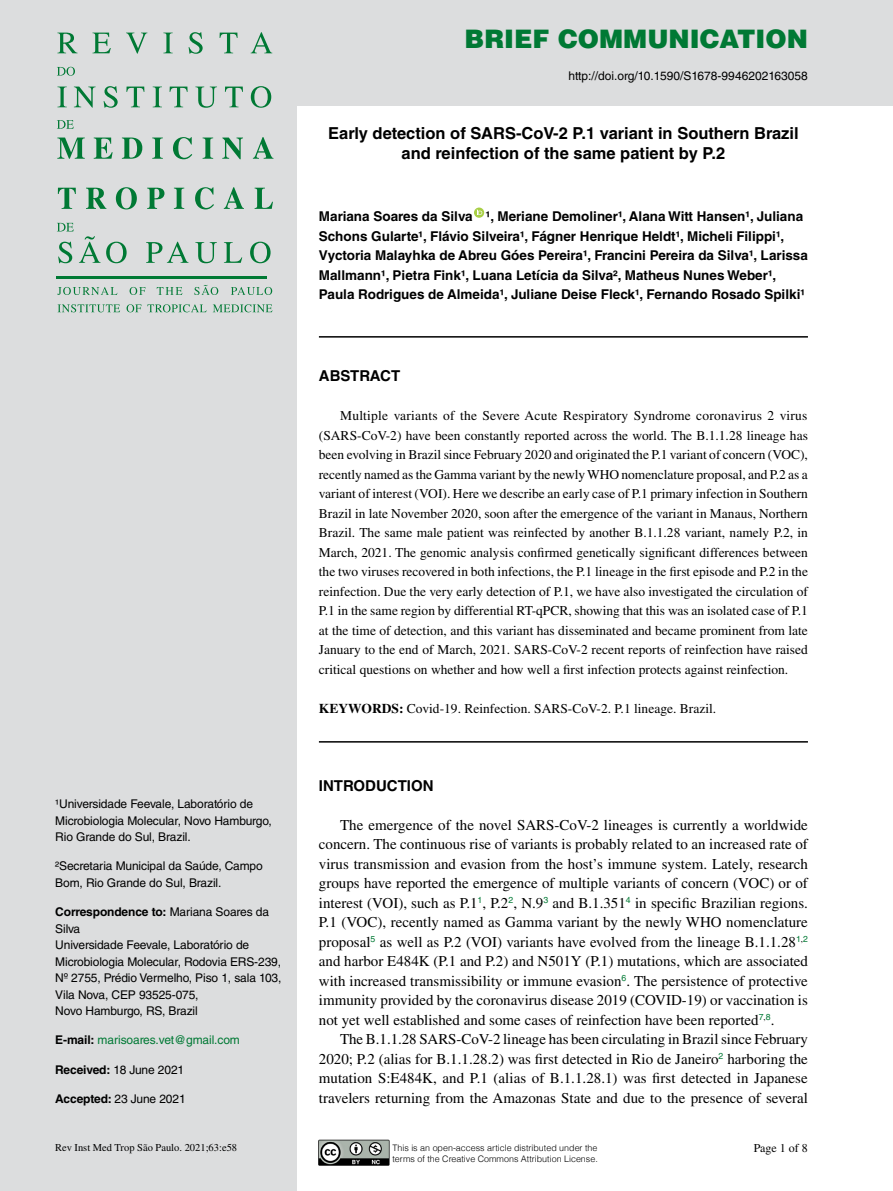
<style>
.page{position:relative;width:893px;height:1191px;background:#fff}
.page>*{position:absolute;margin:0;border:0;box-sizing:border-box;transform-origin:0 0}
.t1{font:900 25.5px "Helvetica LT Std";color:#007934}
.t2{font:700 16.5px/19.8px "Helvetica LT Std";color:#000;text-align:center}
.t3{font:15px/19.5px "Times LT Std";color:#000;text-align:justify}
.t4{font:700 15px "Helvetica LT Std";color:#000}
.t5{font:13.5px/19.5px "Times LT Std";color:#000;text-align:justify}
.t6{font:700 13.5px/19.5px "Helvetica LT Std";color:#000}
.t7{font:12px/16.5px "Helvetica LT Std";letter-spacing:-.01em;color:#000}
.t8{font:12px "Helvetica LT Std";letter-spacing:-.01em;color:#007934}
.t9{font:12px "Times LT Std";color:#000}
.t10{font:10.5px "Times LT Std";color:#000}
.t11{font:300 8.85px/10.6px "Helvetica";color:#000}
.s1{font-weight:700}
.s2{font-weight:700;color:#000}
</style>
<div class="page">
<div style="left:0;top:0;width:297px;height:1191px;background:#dcddde"></div>
<div style="left:22px;top:0;width:871px;height:106px;background:#dcddde"></div>
<svg style="left:57px;top:33px;width:21px;height:20px"></svg>
<svg style="left:92px;top:33px;width:19px;height:20px"></svg>
<svg style="left:126px;top:33px;width:21px;height:21px"></svg>
<svg style="left:163px;top:33px;width:10px;height:20px"></svg>
<svg style="left:189px;top:32px;width:14px;height:22px"></svg>
<svg style="left:220px;top:33px;width:18px;height:20px"></svg>
<svg style="left:251px;top:32px;width:21px;height:21px"></svg>
<svg style="left:57px;top:87px;width:10px;height:20px"></svg>
<svg style="left:74px;top:87px;width:22px;height:21px"></svg>
<svg style="left:104px;top:86px;width:14px;height:22px"></svg>
<svg style="left:126px;top:87px;width:18px;height:20px"></svg>
<svg style="left:153px;top:87px;width:9px;height:20px"></svg>
<svg style="left:170px;top:87px;width:18px;height:20px"></svg>
<svg style="left:195px;top:87px;width:22px;height:21px"></svg>
<svg style="left:225px;top:87px;width:18px;height:20px"></svg>
<svg style="left:251px;top:86px;width:20px;height:22px"></svg>
<svg style="left:57px;top:137px;width:28px;height:22px"></svg>
<svg style="left:94px;top:137px;width:19px;height:22px"></svg>
<svg style="left:122px;top:137px;width:20px;height:22px"></svg>
<svg style="left:152px;top:137px;width:11px;height:22px"></svg>
<svg style="left:173px;top:137px;width:19px;height:22px"></svg>
<svg style="left:203px;top:137px;width:10px;height:22px"></svg>
<svg style="left:222px;top:137px;width:21px;height:22px"></svg>
<svg style="left:253px;top:137px;width:20px;height:22px"></svg>
<svg style="left:58px;top:188px;width:18px;height:21px"></svg>
<svg style="left:86px;top:188px;width:20px;height:21px"></svg>
<svg style="left:116px;top:187px;width:21px;height:22px"></svg>
<svg style="left:147px;top:188px;width:17px;height:21px"></svg>
<svg style="left:174px;top:188px;width:10px;height:21px"></svg>
<svg style="left:195px;top:187px;width:19px;height:22px"></svg>
<svg style="left:224px;top:187px;width:20px;height:22px"></svg>
<svg style="left:255px;top:188px;width:18px;height:21px"></svg>
<svg style="left:146px;top:242px;width:43px;height:21px"></svg>
<svg style="left:195px;top:242px;width:22px;height:21px"></svg>
<svg style="left:224px;top:242px;width:18px;height:21px"></svg>
<svg style="left:250px;top:242px;width:21px;height:21px"></svg>
<svg style="left:57px;top:223px;width:70px;height:40px"></svg>
<svg style="left:57px;top:120px;width:17px;height:9px"></svg>
<svg style="left:57px;top:67px;width:18px;height:9px"></svg>
<svg style="left:57px;top:287px;width:60px;height:8px"></svg>
<svg style="left:130px;top:287px;width:15px;height:8px"></svg>
<svg style="left:157px;top:287px;width:25px;height:8px"></svg>
<svg style="left:194px;top:285px;width:24px;height:10px"></svg>
<svg style="left:231px;top:287px;width:41px;height:8px"></svg>
<svg style="left:58px;top:304px;width:62px;height:8px"></svg>
<svg style="left:127px;top:304px;width:14px;height:8px"></svg>
<svg style="left:147px;top:304px;width:60px;height:8px"></svg>
<svg style="left:213px;top:304px;width:59px;height:8px"></svg>
<hr style="left:56px;top:276px;width:210px;height:2px;background:#007934">
<img style="left:319px;top:1139px;width:70px;height:26px">
<hr style="left:319px;top:336px;width:489px;height:1px;background:#000">
<hr style="left:319px;top:741px;width:489px;height:1px;background:#000">
<svg style="left:474px;top:207px;width:10px;height:11px"></svg>
<svg style="left:477px;top:209px;width:5px;height:6px"></svg>
<h1 class="t1" style="left:465px;top:22px;width:345px">BRIEF COMMUNICATION</h1>
<p class="t7" style="left:569px;top:67px;width:241px">http://doi.org/10.1590/S1678-9946202163058</p>
<p class="t2" style="left:328px;top:123px;width:472px">Early detection of SARS-CoV-2 P.1 variant in Southern Brazil and reinfection of the same patient by P.2</p>
<p class="t6" style="left:319px;top:207px;width:491px">Mariana Soares da Silva ¹, Meriane Demoliner¹, Alana Witt Hansen¹, Juliana Schons Gularte¹, Flávio Silveira¹, Fágner Henrique Heldt¹, Micheli Filippi¹, Vyctoria Malayhka de Abreu Góes Pereira¹, Francini Pereira da Silva¹, Larissa Mallmann¹, Pietra Fink¹, Luana Letícia da Silva², Matheus Nunes Weber¹, Paula Rodrigues de Almeida¹, Juliane Deise Fleck¹, Fernando Rosado Spilki¹</p>
<p class="t7" style="left:55px;top:795px;width:218px">¹Universidade Feevale, Laboratório de<br>Microbiologia Molecular, Novo Hamburgo,<br>Rio Grande do Sul, Brazil.</p>
<p class="t7" style="left:55px;top:858px;width:209px">²Secretaria Municipal da Saúde, Campo<br>Bom, Rio Grande do Sul, Brazil.</p>
<p class="t7" style="left:55px;top:903px;width:228px"><span class="s1">Correspondence to:</span> Mariana Soares da<br>Silva<br>Universidade Feevale, Laboratório de<br>Microbiologia Molecular, Rodovia ERS-239,<br>Nº 2755, Prédio Vermelho, Piso 1, sala 103,<br>Vila Nova, CEP 93525-075,<br>Novo Hamburgo, RS, Brazil</p>
<p class="t8" style="left:55px;top:1033px;width:186px"><span class="s2">E-mail:</span> marisoares.vet@gmail.com</p>
<p class="t7" style="left:55px;top:1061px;width:131px"><span class="s1">Received:</span> 18 June 2021</p>
<p class="t7" style="left:55px;top:1090px;width:132px"><span class="s1">Accepted:</span> 23 June 2021</p>
<p class="t4" style="left:319px;top:367px;width:83px">ABSTRACT</p>
<p class="t5" style="left:319px;top:406px;width:491px;text-indent:21px">Multiple variants of the Severe Acute Respiratory Syndrome coronavirus 2 virus (SARS‑CoV-2) have been constantly reported across the world. The B.1.1.28 lineage has been evolving in Brazil since February 2020 and originated the P.1 variant of concern (VOC), recently named as the Gamma variant by the newly WHO nomenclature proposal, and P.2 as a variant of interest (VOI). Here we describe an early case of P.1 primary infection in Southern Brazil in late November 2020, soon after the emergence of the variant in Manaus, Northern Brazil. The same male patient was reinfected by another B.1.1.28 variant, namely P.2, in March, 2021. The genomic analysis confirmed genetically significant differences between the two viruses recovered in both infections, the P.1 lineage in the first episode and P.2 in the reinfection. Due the very early detection of P.1, we have also investigated the circulation of P.1 in the same region by differential RT-qPCR, showing that this was an isolated case of P.1 at the time of detection, and this variant has disseminated and became prominent from late January to the end of March, 2021. SARS-CoV-2 recent reports of reinfection have raised critical questions on whether and how well a first infection protects against reinfection.</p>
<p class="t5" style="left:319px;top:698px;width:399px"><span class="s1">KEYWORDS:</span> Covid-19. Reinfection. SARS-CoV-2. P.1 lineage. Brazil.</p>
<p class="t4" style="left:319px;top:776px;width:116px">INTRODUCTION</p>
<p class="t3" style="left:319px;top:815px;width:491px;text-indent:21px">The emergence of the novel SARS-CoV-2 lineages is currently a worldwide concern. The continuous rise of variants is probably related to an increased rate of virus transmission and evasion from the host’s immune system. Lately, research groups have reported the emergence of multiple variants of concern (VOC) or of interest (VOI), such as P.1<sup>1</sup>, P.2<sup>2</sup>, N.9<sup>3</sup> and B.1.351<sup>4</sup> in specific Brazilian regions.<br>P.1 (VOC), recently named as Gamma variant by the newly WHO nomenclature proposal<sup>5</sup> as well as P.2 (VOI) variants have evolved from the lineage B.1.1.28<sup>1</sup><sup>,</sup><sup>2 </sup>and harbor E484K (P.1 and P.2) and N501Y (P.1) mutations, which are associated with increased transmissibility or immune evasion<sup>6</sup>. The persistence of protective immunity provided by the coronavirus disease 2019 (COVID-19) or vaccination is not yet well established and some cases of reinfection have been reported<sup>7</sup><sup>,</sup><sup>8</sup>.</p>
<p class="t3" style="left:319px;top:1029px;width:491px;text-indent:21px">The B.1.1.28 SARS-CoV-2 lineage has been circulating in Brazil since February 2020; P.2 (alias for B.1.1.28.2) was first detected in Rio de Janeiro<sup>2</sup> harboring the mutation S:E484K, and P.1 (alias of B.1.1.28.1) was first detected in Japanese travelers returning from the Amazonas State and due to the presence of several</p>
<p class="t10" style="left:55px;top:1142px;width:183px">Rev Inst Med Trop São Paulo. 2021;63:e58</p>
<p class="t9" style="left:754px;top:1141px;width:56px">Page 1 of 8</p>
<p class="t11" style="left:392px;top:1142px;width:207px">This is an open-access article distributed under the terms of the Creative Commons Attribution License.</p>
</div>
